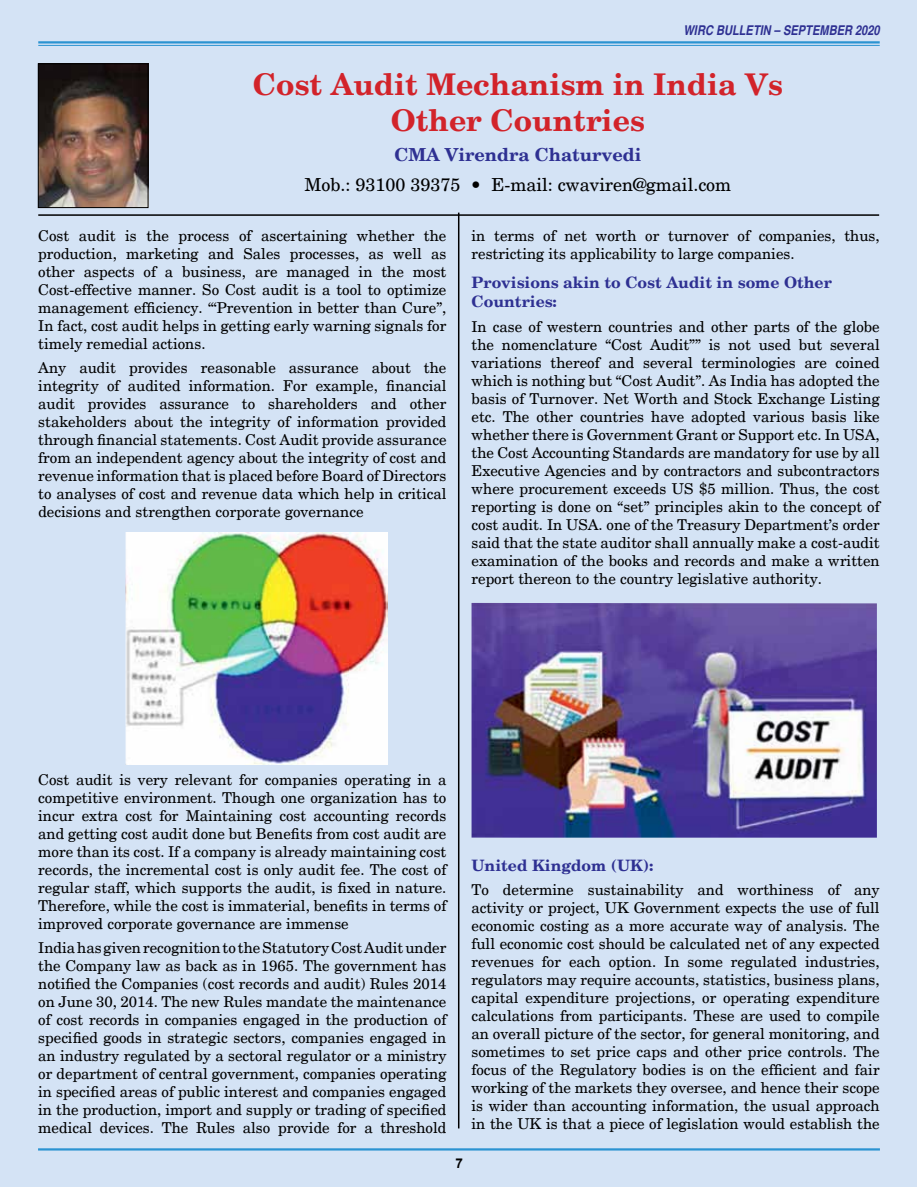
<style>
.page{position:relative;width:918px;height:1188px;background:#fff}
.page>*{position:absolute;margin:0;border:0;box-sizing:border-box;transform-origin:0 0}
.t1{font:700 30px/36px "New Century Schlbk";color:#d2232a;text-align:center}
.t2{font:18px "New Century Schlbk";color:#000}
.t3{font:700 18px "New Century Schlbk";color:#2e3092}
.t4{font:700 15.75px/18.9px "New Century Schlbk";color:#2e3092}
.t5{font:15px/18px "New Century Schlbk";color:#000;text-align:justify}
.t6{font:italic 700 condensed 13.5px "Helvetica";color:#2e3092}
.t7{font:700 13.5px "Helvetica";color:#000}
</style>
<div class="page">
<div style="left:1px;top:1px;width:916px;height:1186px;background:#d4e3f5"></div>
<hr style="left:38px;top:1148px;width:842px;height:3px;background:#2b93d1">
<hr style="left:38px;top:41px;width:842px;height:3px;background:#2b93d1">
<hr style="left:38px;top:45px;width:842px;height:1px;background:#2b93d1">
<img style="left:40px;top:65px;width:106px;height:141px">
<div style="left:38px;top:63px;width:110px;height:145px;border:1px solid #000"></div>
<hr style="left:458px;top:213px;width:1px;height:915px;background:#000">
<hr style="left:38px;top:214px;width:841px;height:2px;background:#000">
<img style="left:125px;top:533px;width:262px;height:232px">
<img style="left:472px;top:603px;width:405px;height:235px">
<p class="t6" style="left:684px;top:22px;width:198px">WIRC BULLETIN – SEPTEMBER 2020</p>
<h1 class="t1" style="left:253px;top:67px;width:532px">Cost Audit Mechanism in India Vs<br>Other Countries</h1>
<p class="t3" style="left:394px;top:143px;width:248px">CMA Virendra Chaturvedi</p>
<p class="t2" style="left:304px;top:173px;width:428px">Mob.: 93100 39375 • E-mail: cwaviren@gmail.com</p>
<p class="t5" style="left:38px;top:227px;width:410px">Cost audit is the process of ascertaining whether the production, marketing and Sales processes, as well as other aspects of a business, are managed in the most Cost-effective manner. So Cost audit is a tool to optimize management efficiency. “‘Prevention in better than Cure”, In fact, cost audit helps in getting early warning signals for timely remedial actions.</p>
<p class="t5" style="left:38px;top:359px;width:410px">Any audit provides reasonable assurance about the integrity of audited information. For example, financial audit provides assurance to shareholders and other stakeholders about the integrity of information provided through financial statements. Cost Audit provide assurance from an independent agency about the integrity of cost and revenue information that is placed before Board of Directors to analyses of cost and revenue data which help in critical decisions and strengthen corporate governance</p>
<p class="t5" style="left:472px;top:227px;width:410px">in terms of net worth or turnover of companies, thus, restricting its applicability to large companies.</p>
<p class="t4" style="left:472px;top:274px;width:362px">Provisions akin to Cost Audit in some Other<br>Countries:</p>
<p class="t5" style="left:472px;top:317px;width:410px">In case of western countries and other parts of the globe the nomenclature “Cost Audit”” is not used but several variations thereof and several terminologies are coined which is nothing but “Cost Audit”. As India has adopted the basis of Turnover. Net Worth and Stock Exchange Listing etc. The other countries have adopted various basis like whether there is Government Grant or Support etc. In USA, the Cost Accounting Standards are mandatory for use by all Executive Agencies and by contractors and subcontractors where procurement exceeds US $5 million. Thus, the cost reporting is done on “set” principles akin to the concept of cost audit. In USA. one of the Treasury Department’s order said that the state auditor shall annually make a cost-audit examination of the books and records and make a written report thereon to the country legislative authority.</p>
<p class="t5" style="left:38px;top:771px;width:410px">Cost audit is very relevant for companies operating in a competitive environment. Though one organization has to incur extra cost for Maintaining cost accounting records and getting cost audit done but Benefits from cost audit are more than its cost. If a company is already maintaining cost records, the incremental cost is only audit fee. The cost of regular staff, which supports the audit, is fixed in nature.<br>Therefore, while the cost is immaterial, benefits in terms of improved corporate governance are immense</p>
<p class="t5" style="left:38px;top:939px;width:410px">Indiahasgivenrecognitionto theStatutoryCostAuditunder the Company law as back as in 1965. The government has notified the Companies (cost records and audit) Rules 2014 on June 30, 2014. The new Rules mandate the maintenance of cost records in companies engaged in the production of specified goods in strategic sectors, companies engaged in an industry regulated by a sectoral regulator or a ministry or department of central government, companies operating in specified areas of public interest and companies engaged in the production, import and supply or trading of specified medical devices. The Rules also provide for a threshold</p>
<p class="t7" style="left:455px;top:1154px;width:9px">7</p>
<p class="t4" style="left:472px;top:856px;width:183px">United Kingdom (UK):</p>
<p class="t5" style="left:471px;top:881px;width:410px">To determine sustainability and worthiness of any activity or project, UK Government expects the use of full economic costing as a more accurate way of analysis. The full economic cost should be calculated net of any expected revenues for each option. In some regulated industries, regulators may require accounts, statistics, business plans, capital expenditure projections, or operating expenditure calculations from participants. These are used to compile an overall picture of the sector, for general monitoring, and sometimes to set price caps and other price controls. The focus of the Regulatory bodies is on the efficient and fair working of the markets they oversee, and hence their scope is wider than accounting information, the usual approach in the UK is that a piece of legislation would establish the</p>
</div>
